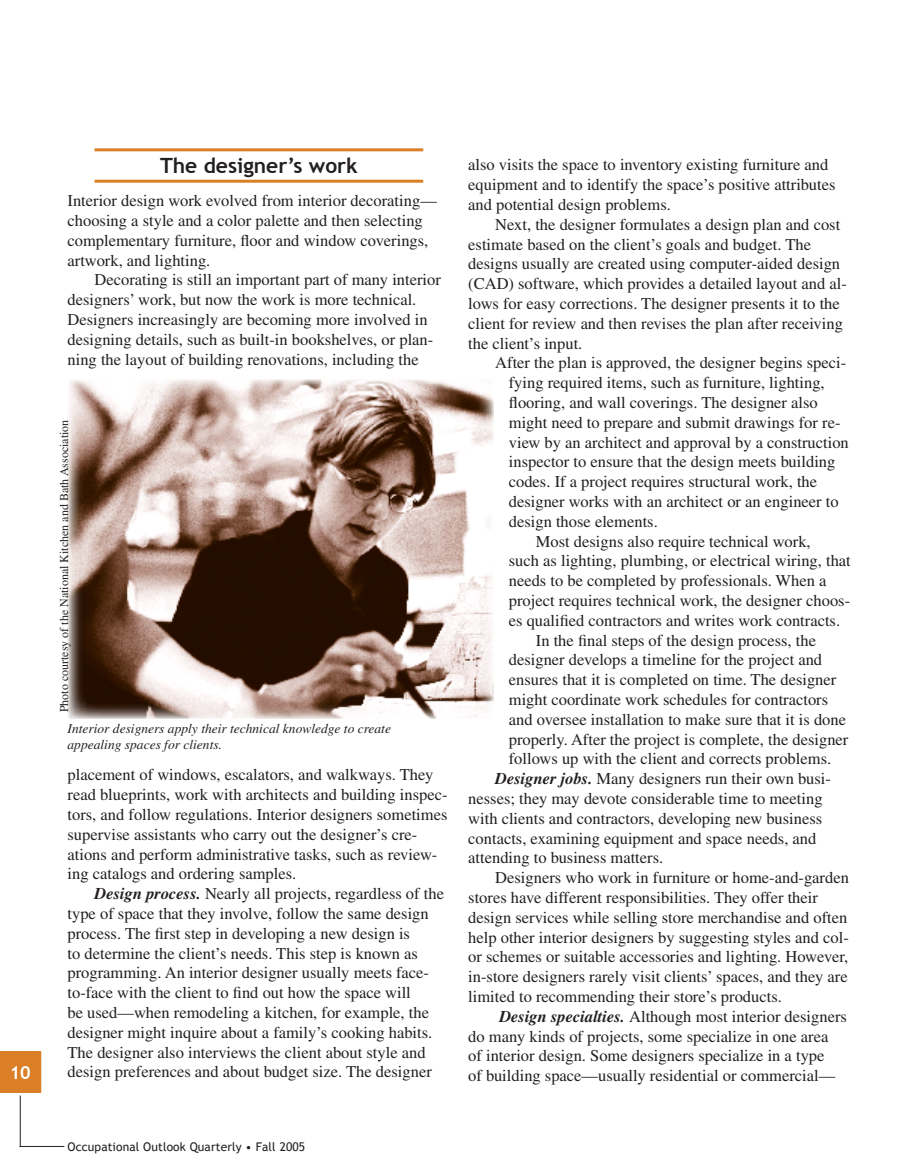
<style>
.page{position:relative;width:905px;height:1161px;background:#fff}
.page>*{position:absolute;margin:0;border:0;box-sizing:border-box;transform-origin:0 0}
.t1{font:700 21px "Trebuchet MS";color:#231f20}
.t2{font:700 18px "Trebuchet MS";color:#fff}
.t3{font:16.5px/19.8px "Times";color:#231f20}
.t4{font:italic 13.5px/16.2px "Times";color:#231f20}
.t5{font:12px "Times";color:#231f20}
.t6{font:12px "Trebuchet MS";letter-spacing:.01em;color:#231f20}
.s1{font-weight:700;font-style:italic}
</style>
<div class="page">
<div style="left:0;top:1051px;width:41px;height:42px;background:#da7f26"></div>
<hr style="left:20px;top:1146px;width:44px;height:1px;background:#231f20">
<hr style="left:20px;top:1096px;width:1px;height:50px;background:#231f20">
<hr style="left:94px;top:148px;width:329px;height:3px;background:#da7f26">
<hr style="left:94px;top:180px;width:329px;height:3px;background:#da7f26">
<img style="left:68px;top:379px;width:425px;height:340px">
<p class="t2" style="left:10px;top:1061px;width:23px">10</p>
<p class="t1" style="left:160px;top:152px;width:199px">The designer’s work</p>
<p class="t3" style="left:68px;top:191px;width:371px">Interior design work evolved from interior decorating— choosing a style and a color palette and then selecting complementary furniture, floor and window coverings, artwork, and lighting.</p>
<p class="t3" style="left:68px;top:270px;width:375px;text-indent:27px">Decorating is still an important part of many interior designers’ work, but now the work is more technical.<br>Designers increasingly are becoming more involved in designing details, such as built-in bookshelves, or plan&shy;ning the layout of building renovations, including the</p>
<p class="t5" style="left:57px;top:712px;width:294px;rotate:-90deg">Photo courtesy of the National Kitchen and Bath Association</p>
<p class="t4" style="left:68px;top:720px;width:325px">Interior designers apply their technical knowledge to create appealing spaces for clients.</p>
<p class="t3" style="left:68px;top:765px;width:381px">placement of windows, escalators, and walkways. They read blueprints, work with architects and building inspec&shy;tors, and follow regulations. Interior designers sometimes supervise assistants who carry out the designer’s cre&shy;ations and perform administrative tasks, such as review&shy;ing catalogs and ordering samples.</p>
<p class="t3" style="left:68px;top:884px;width:378px;text-indent:27px"><span class="s1">Design process.</span> Nearly all projects, regardless of the type of space that they involve, follow the same design process. The first step in developing a new design is<br>to determine the client’s needs. This step is known as programming. An interior designer usually meets face&shy;to-face with the client to find out how the space will<br>be used—when remodeling a kitchen, for example, the designer might inquire about a family’s cooking habits.<br>The designer also interviews the client about style and design preferences and about budget size. The designer</p>
<p class="t3" style="left:468px;top:155px;width:369px">also visits the space to inventory existing furniture and equipment and to identify the space’s positive attributes and potential design problems.</p>
<p class="t3" style="left:468px;top:214px;width:380px;text-indent:27px">Next, the designer formulates a design plan and cost estimate based on the client’s goals and budget. The designs usually are created using computer-aided design (CAD) software, which provides a detailed layout and al&shy;lows for easy corrections. The designer presents it to the client for review and then revises the plan after receiving the client’s input.</p>
<p class="t3" style="left:495px;top:353px;width:352px">After the plan is approved, the designer begins speci-</p>
<p class="t3" style="left:509px;top:373px;width:317px">fying required items, such as furniture, lighting,</p>
<p class="t3" style="left:509px;top:392px;width:310px">flooring, and wall coverings. The designer also</p>
<p class="t3" style="left:509px;top:412px;width:333px">might need to prepare and submit drawings for re-</p>
<p class="t3" style="left:509px;top:432px;width:341px">view by an architect and approval by a construction</p>
<p class="t3" style="left:509px;top:452px;width:328px">inspector to ensure that the design meets building</p>
<p class="t3" style="left:509px;top:472px;width:310px">codes. If a project requires structural work, the</p>
<p class="t3" style="left:509px;top:491px;width:331px">designer works with an architect or an engineer to</p>
<p class="t3" style="left:509px;top:511px;width:150px">design those elements.</p>
<p class="t3" style="left:536px;top:531px;width:276px">Most designs also require technical work,</p>
<p class="t3" style="left:509px;top:551px;width:343px">such as lighting, plumbing, or electrical wiring, that</p>
<p class="t3" style="left:509px;top:571px;width:319px">needs to be completed by professionals. When a</p>
<p class="t3" style="left:509px;top:590px;width:343px">project requires technical work, the designer choos-</p>
<p class="t3" style="left:509px;top:610px;width:333px">es qualified contractors and writes work contracts.</p>
<p class="t3" style="left:536px;top:630px;width:282px">In the final steps of the design process, the</p>
<p class="t3" style="left:509px;top:650px;width:315px">designer develops a timeline for the project and</p>
<p class="t3" style="left:509px;top:670px;width:329px">ensures that it is completed on time. The designer</p>
<p class="t3" style="left:509px;top:689px;width:321px">might coordinate work schedules for contractors</p>
<p class="t3" style="left:509px;top:709px;width:339px">and oversee installation to make sure that it is done</p>
<p class="t3" style="left:509px;top:729px;width:341px">properly. After the project is complete, the designer</p>
<p class="t3" style="left:509px;top:749px;width:324px">follows up with the client and corrects problems.</p>
<p class="t3" style="left:495px;top:769px;width:337px"><span class="s1">Designer jobs.</span> Many designers run their own busi-</p>
<p class="t3" style="left:468px;top:788px;width:356px">nesses; they may devote considerable time to meeting</p>
<p class="t3" style="left:468px;top:808px;width:355px">with clients and contractors, developing new business</p>
<p class="t3" style="left:468px;top:828px;width:350px">contacts, examining equipment and space needs, and</p>
<p class="t3" style="left:468px;top:848px;width:196px">attending to business matters.</p>
<p class="t3" style="left:495px;top:868px;width:355px">Designers who work in furniture or home-and-garden</p>
<p class="t3" style="left:468px;top:887px;width:351px">stores have different responsibilities. They offer their</p>
<p class="t3" style="left:468px;top:907px;width:380px">design services while selling store merchandise and often</p>
<p class="t3" style="left:468px;top:927px;width:382px">help other interior designers by suggesting styles and col-</p>
<p class="t3" style="left:468px;top:947px;width:381px">or schemes or suitable accessories and lighting. However,</p>
<p class="t3" style="left:468px;top:967px;width:381px">in-store designers rarely visit clients’ spaces, and they are</p>
<p class="t3" style="left:468px;top:986px;width:315px">limited to recommending their store’s products.</p>
<p class="t3" style="left:499px;top:1006px;width:349px"><span class="s1">Design specialties.</span> Although most interior designers</p>
<p class="t3" style="left:468px;top:1026px;width:361px">do many kinds of projects, some specialize in one area</p>
<p class="t3" style="left:468px;top:1046px;width:358px">of interior design. Some designers specialize in a type</p>
<p class="t3" style="left:468px;top:1066px;width:368px">of building space—usually residential or commercial—</p>
<p class="t6" style="left:68px;top:1139px;width:239px">Occupational Outlook Quarterly • Fall 2005</p>
</div>
